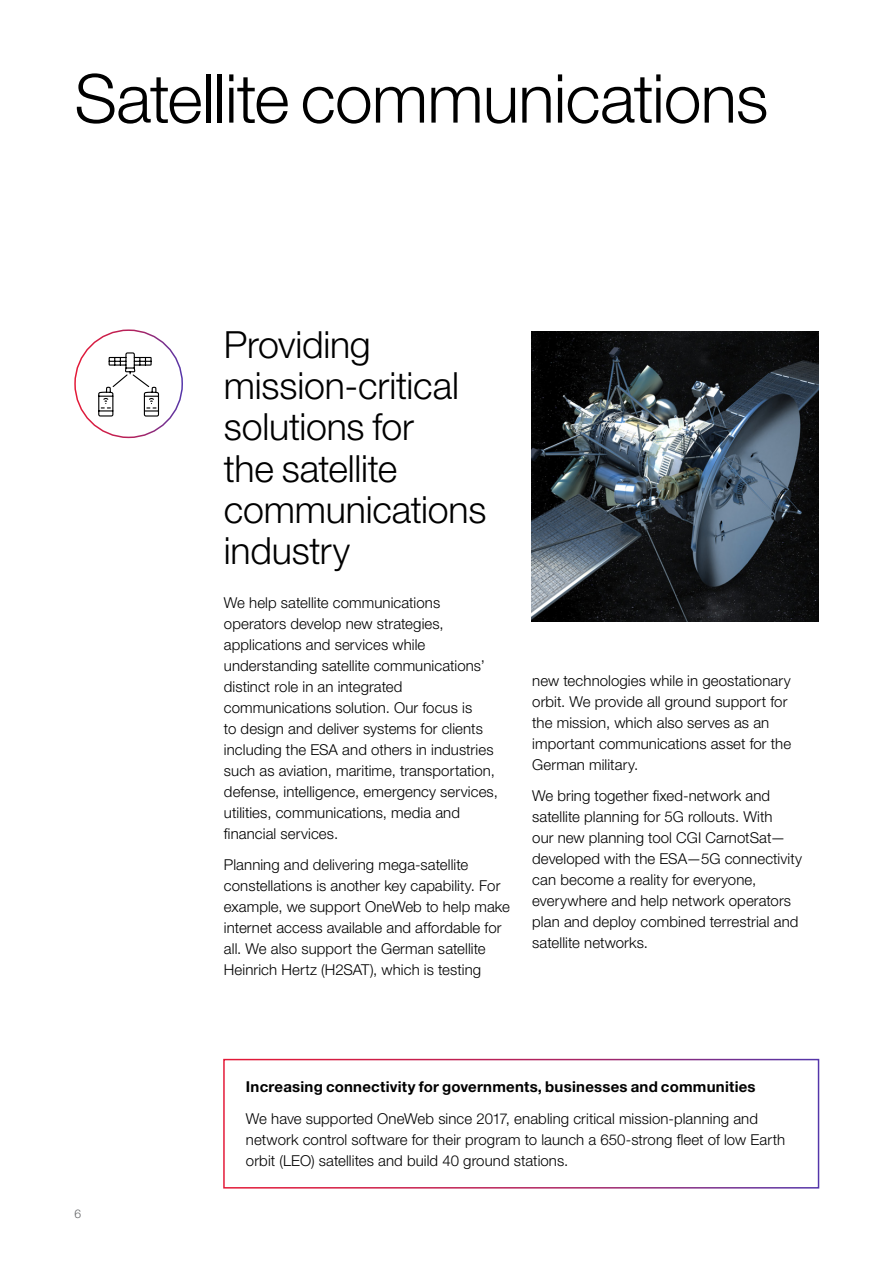
<style>
.page{position:relative;width:893px;height:1263px;background:#fff}
.page>*{position:absolute;margin:0;border:0;box-sizing:border-box;transform-origin:0 0}
.t1{font:300 67.5px "Helvetica Neue LT Pro";letter-spacing:-.01em;color:#000}
.t2{font:300 37.5px/41.2px "Helvetica Neue LT Pro";letter-spacing:-.005em;color:#000}
.t3{font:300 15px/21px "Helvetica Neue LT Pro";letter-spacing:.005em;color:#000}
.t4{font:700 15px "Helvetica Neue LT Pro";letter-spacing:.015em;color:#000}
.t5{font:300 12px "Helvetica Neue LT Pro";color:#636466}
</style>
<div class="page">
<img style="left:531px;top:331px;width:288px;height:290px">
<div style="left:223px;top:1059px;width:596px;height:129px;border:2px solid #fff"></div>
<svg style="left:98px;top:329px;width:62px;height:88px"></svg>
<h1 class="t1" style="left:74px;top:57px;width:695px">Satellite communications</h1>
<h2 class="t2" style="left:224px;top:323px;width:264px">Providing mission-critical solutions for<br>the satellite communications industry</h2>
<p class="t3" style="left:224px;top:591px;width:275px">We help satellite communications operators develop new strategies, applications and services while understanding satellite communications’ distinct role in an integrated communications solution. Our focus is<br>to design and deliver systems for clients including the ESA and others in industries such as aviation, maritime, transportation, defense, intelligence, emergency services, utilities, communications, media and financial services.</p>
<p class="t3" style="left:224px;top:854px;width:288px">Planning and delivering mega-satellite constellations is another key capability. For example, we support OneWeb to help make internet access available and affordable for all. We also support the German satellite Heinrich Hertz (H2SAT), which is testing</p>
<p class="t3" style="left:532px;top:669px;width:260px">new technologies while in geostationary orbit. We provide all ground support for the mission, which also serves as an important communications asset for the German military.</p>
<p class="t3" style="left:532px;top:785px;width:271px">We bring together fixed-network and satellite planning for 5G rollouts. With<br>our new planning tool CGI CarnotSat— developed with the ESA—5G connectivity can become a reality for everyone, everywhere and help network operators plan and deploy combined terrestrial and satellite networks.</p>
<p class="t5" style="left:74px;top:1207px;width:8px">6</p>
<p class="t4" style="left:246px;top:1077px;width:511px">Increasing connectivity for governments, businesses and communities</p>
<p class="t3" style="left:246px;top:1108px;width:541px">We have supported OneWeb since 2017, enabling critical mission-planning and network control software for their program to launch a 650-strong fleet of low Earth orbit (LEO) satellites and build 40 ground stations.</p>
</div>
